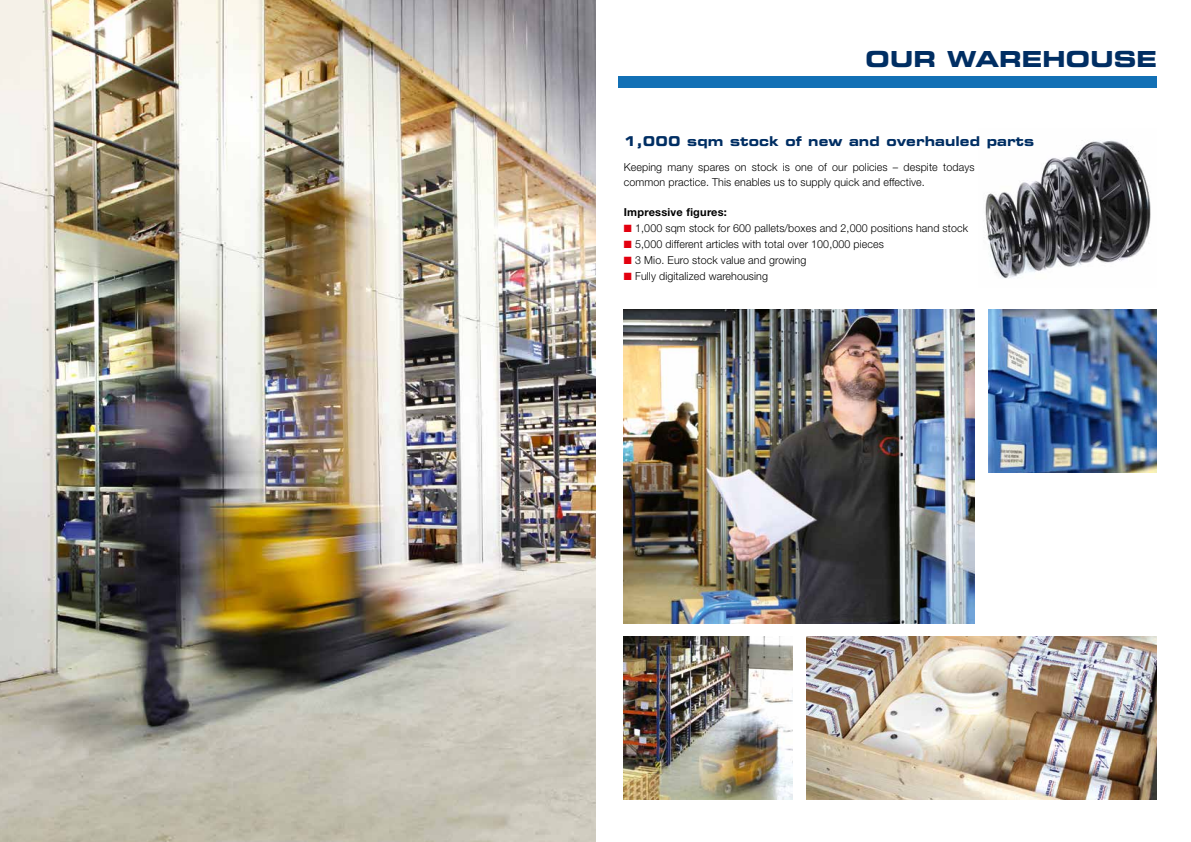
<style>
.page{position:relative;width:1191px;height:842px;background:#fff}
.page>*{position:absolute;margin:0;border:0;box-sizing:border-box;transform-origin:0 0}
.t1{font:700 expanded 22px "Square 721 BT";letter-spacing:.01em;color:#002e63}
.t2{font:700 expanded 13.5px "Square 721 BT";letter-spacing:.01em;color:#002e63;scale:.95 1}
.t3{font:300 11px/15px "Helvetica Neue LT Std";letter-spacing:.01em;color:#000}
.t4{font:700 11px "Helvetica Neue LT Std";letter-spacing:.02em;color:#000}
.s1{color:#e3000f}
</style>
<div class="page">
<img style="left:985px;top:140px;width:166px;height:139px">
<img style="left:624px;top:309px;width:350px;height:315px">
<img style="left:806px;top:636px;width:351px;height:163px">
<img style="left:988px;top:309px;width:169px;height:163px">
<img style="left:624px;top:636px;width:168px;height:163px">
<img style="left:0;top:0;width:595px;height:842px">
<div style="left:618px;top:76px;width:539px;height:12px;background:#1270b5"></div>
<p class="t1" style="left:865px;top:46px;width:293px">OUR WAREHOUSE</p>
<p class="t2" style="left:624px;top:133px;width:433px">1,000 sqm stock of new and overhauled parts</p>
<p class="t3" style="left:624px;top:160px;width:352px">Keeping many spares on stock is one of our policies – despite todays common practice. This enables us to supply quick and effective.</p>
<p class="t4" style="left:624px;top:206px;width:105px">Impressive figures:</p>
<p class="t3" style="left:624px;top:221px;width:346px"><span class="s1">■</span> 1,000 sqm stock for 600 pallets/boxes and 2,000 positions hand stock</p>
<p class="t3" style="left:624px;top:237px;width:262px"><span class="s1">■</span> 5,000 different articles with total over 100,000 pieces</p>
<p class="t3" style="left:624px;top:253px;width:184px"><span class="s1">■</span> 3 Mio. Euro stock value and growing</p>
<p class="t3" style="left:624px;top:269px;width:146px"><span class="s1">■</span> Fully digitalized warehousing</p>
</div>
